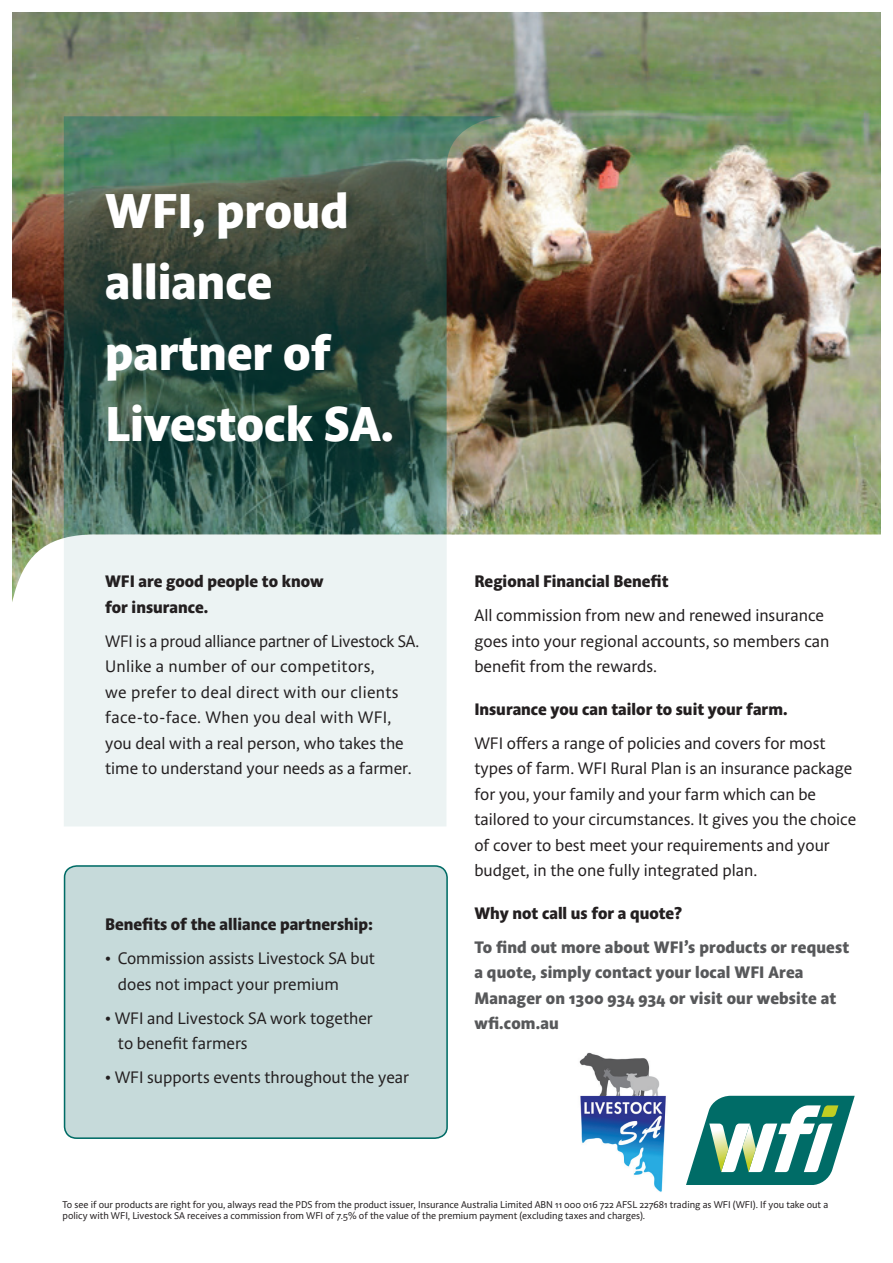
<style>
.page{position:relative;width:893px;height:1263px;background:#fff}
.page>*{position:absolute;margin:0;border:0;box-sizing:border-box;transform-origin:0 0}
.t1{font:800 48.45px/70.9px "Acorde";color:#fff}
.t2{font:16.5px/25.5px "Acorde";color:#231f20}
.t3{font:800 16.5px/25.5px "Acorde";color:#231f20}
.t4{font:800 16.5px/25.5px "Acorde";letter-spacing:.01em;color:#57585a}
.t5{font:9.75px/11.7px "Acorde";color:#231f20}
</style>
<div class="page">
<img style="left:13px;top:13px;width:867px;height:521px">
<svg style="left:12px;top:534px;width:869px;height:482px"></svg>
<div style="left:65px;top:866px;width:382px;height:272px;background:#c6dada"></div>
<div style="left:64px;top:865px;width:384px;height:274px;border:2px solid #006c66;border-radius:12px"></div>
<img style="left:64px;top:116px;width:439px;height:418px">
<svg style="left:64px;top:534px;width:440px;height:292px;background:#eef4f4"></svg>
<svg style="left:686px;top:1095px;width:168px;height:90px"></svg>
<img style="left:579px;top:1053px;width:87px;height:139px">
<h1 class="t1" style="left:105px;top:178px;width:290px">WFI, proud alliance partner of<br>Livestock SA.</h1>
<p class="t3" style="left:105px;top:569px;width:220px">WFI are good people to know for insurance.</p>
<p class="t2" style="left:105px;top:629px;width:316px">WFI is a proud alliance partner of Livestock SA.<br>Unlike a number of our competitors,<br>we prefer to deal direct with our clients face-to-face. When you deal with WFI, you deal with a real person, who takes the time to understand your needs as a farmer.</p>
<p class="t3" style="left:105px;top:912px;width:269px">Benefits of the alliance partnership:</p>
<p class="t2" style="left:118px;top:947px;width:259px;text-indent:-13px">• Commission assists Livestock SA but does not impact your premium</p>
<p class="t2" style="left:118px;top:1006px;width:256px;text-indent:-13px">• WFI and Livestock SA work together to benefit farmers</p>
<p class="t2" style="left:105px;top:1066px;width:305px">• WFI supports events throughout the year</p>
<p class="t3" style="left:474px;top:569px;width:196px">Regional Financial Benefit</p>
<p class="t2" style="left:474px;top:604px;width:356px">All commission from new and renewed insurance goes into your regional accounts, so members can benefit from the rewards.</p>
<p class="t3" style="left:474px;top:697px;width:315px">Insurance you can tailor to suit your farm.</p>
<p class="t2" style="left:474px;top:731px;width:383px">WFI offers a range of policies and covers for most types of farm. WFI Rural Plan is an insurance package for you, your family and your farm which can be tailored to your circumstances. It gives you the choice of cover to best meet your requirements and your budget, in the one fully integrated plan.</p>
<p class="t3" style="left:474px;top:901px;width:210px">Why not call us for a quote?</p>
<p class="t4" style="left:474px;top:935px;width:376px">To find out more about WFI’s products or request a quote, simply contact your local WFI Area Manager on 1300 934 934 or visit our website at wfi.com.au</p>
<p class="t5" style="left:63px;top:1199px;width:767px">To see if our products are right for you, always read the PDS from the product issuer, Insurance Australia Limited ABN 11 000 016 722 AFSL 227681 trading as WFI (WFI). If you take out a policy with WFI, Livestock SA receives a commission from WFI of 7.5% of the value of the premium payment (excluding taxes and charges).</p>
</div>
